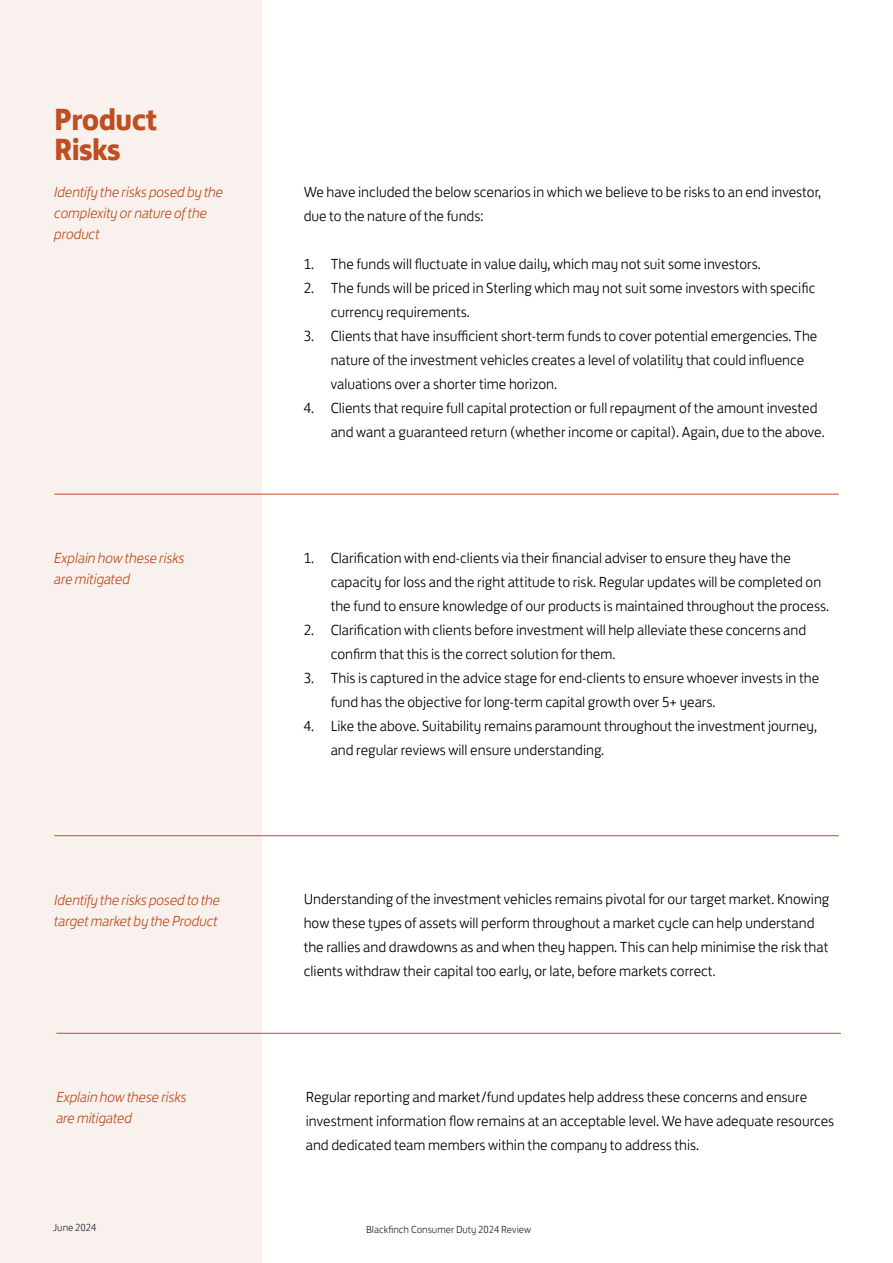
<style>
.page{position:relative;width:893px;height:1263px;background:#fff}
.page>*{position:absolute;margin:0;border:0;box-sizing:border-box;transform-origin:0 0}
.t1{font:700 31.5px/30px "FS Jack";letter-spacing:-.02em;color:#bf4e22}
.t2{font:300 15px/24px "FS Jack";color:#000}
.t3{font:italic 300 15px/21px "FS Jack";letter-spacing:-.02em;color:#bf4e22}
.t4{font:300 10.5px "FS Jack";color:#24293a}
</style>
<div class="page">
<div style="left:0;top:0;width:261px;height:1263px;background:#f9f1ed"></div>
<hr style="left:54px;top:494px;width:785px;height:1px;background:#bf4e22">
<hr style="left:54px;top:835px;width:785px;height:1px;background:#bf4e22">
<hr style="left:56px;top:1033px;width:785px;height:1px;background:#bf4e22">
<h1 class="t1" style="left:54px;top:102px;width:105px">Product<br>Risks</h1>
<p class="t3" style="left:54px;top:180px;width:171px">Identify the risks posed by the complexity or nature of the product</p>
<p class="t2" style="left:304px;top:178px;width:519px">We have included the below scenarios in which we believe to be risks to an end investor, due to the nature of the funds:</p>
<p class="t2" style="left:304px;top:250px;width:459px">1. The funds will fluctuate in value daily, which may not suit some investors.</p>
<p class="t2" style="left:331px;top:274px;width:486px;text-indent:-27px">2. The funds will be priced in Sterling which may not suit some investors with specific currency requirements.</p>
<p class="t2" style="left:331px;top:322px;width:488px;text-indent:-27px">3. Clients that have insufficient short-term funds to cover potential emergencies. The nature of the investment vehicles creates a level of volatility that could influence valuations over a shorter time horizon.</p>
<p class="t2" style="left:331px;top:394px;width:496px;text-indent:-27px">4. Clients that require full capital protection or full repayment of the amount invested and want a guaranteed return (whether income or capital). Again, due to the above.</p>
<p class="t3" style="left:54px;top:546px;width:132px">Explain how these risks are mitigated</p>
<p class="t2" style="left:331px;top:544px;width:500px;text-indent:-27px">1. Clarification with end-clients via their financial adviser to ensure they have the capacity for loss and the right attitude to risk. Regular updates will be completed on the fund to ensure knowledge of our products is maintained throughout the process.</p>
<p class="t2" style="left:331px;top:616px;width:477px;text-indent:-27px">2. Clarification with clients before investment will help alleviate these concerns and confirm that this is the correct solution for them.</p>
<p class="t2" style="left:331px;top:664px;width:490px;text-indent:-27px">3. This is captured in the advice stage for end-clients to ensure whoever invests in the fund has the objective for long-term capital growth over 5+ years.</p>
<p class="t2" style="left:331px;top:712px;width:488px;text-indent:-27px">4. Like the above. Suitability remains paramount throughout the investment journey, and regular reviews will ensure understanding.</p>
<p class="t3" style="left:54px;top:888px;width:168px">Identify the risks posed to the target market by the Product</p>
<p class="t2" style="left:304px;top:885px;width:527px">Understanding of the investment vehicles remains pivotal for our target market. Knowing how these types of assets will perform throughout a market cycle can help understand the rallies and drawdowns as and when they happen. This can help minimise the risk that clients withdraw their capital too early, or late, before markets correct.</p>
<p class="t3" style="left:56px;top:1085px;width:132px">Explain how these risks are mitigated</p>
<p class="t2" style="left:306px;top:1083px;width:530px">Regular reporting and market/fund updates help address these concerns and ensure investment information flow remains at an acceptable level. We have adequate resources and dedicated team members within the company to address this.</p>
<p class="t4" style="left:53px;top:1219px;width:45px">June 2024</p>
<p class="t4" style="left:366px;top:1221px;width:167px">Blackfinch Consumer Duty 2024 Review</p>
</div>
